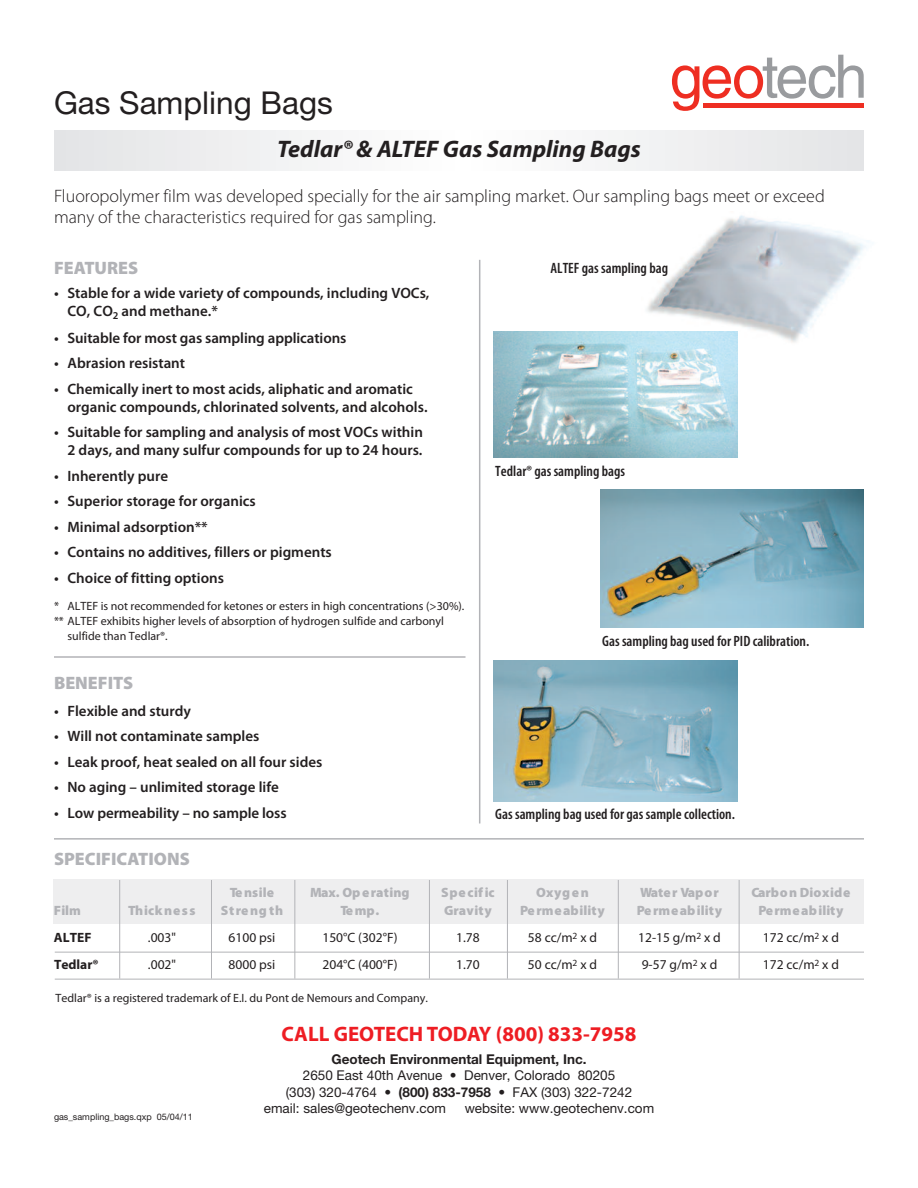
<style>
.page{position:relative;width:918px;height:1188px;background:#fff}
.page>*{position:absolute;margin:0;border:0;box-sizing:border-box;transform-origin:0 0}
.t1{font:31.5px "Helvetica Neue";color:#231f20}
.t2{font:italic 700 24px "Myriad Pro";color:#231f20}
.t3{font:700 21px "Myriad Pro";color:#ee1d23}
.t4{font:300 18px/21.6px "Myriad Pro";color:#231f20}
.t5{font:900 18px "Myriad Pro";color:#b2b3b7}
.t6{font:600 15px/18px "Myriad Pro";color:#231f20}
.t7{font:600 condensed 15px "Myriad Pro";color:#231f20}
.t8{font:13.5px "Helvetica Neue";color:#231f20}
.t9{font:13.5px "Myriad Pro";color:#231f20}
.t10{font:900 13.5px "Myriad Pro";color:#b2b3b7}
.t11{font:700 13.5px "Helvetica Neue";color:#231f20}
.t12{font:900 13.5px "Myriad Pro";letter-spacing:.06em;color:#b2b3b7}
.t13{font:700 13.5px "Myriad Pro";color:#231f20}
.t14{font:900 13.5px "Myriad Pro";letter-spacing:.055em;color:#b2b3b7}
.t15{font:12px "Myriad Pro";color:#231f20}
.t16{font:9px "Helvetica Neue";color:#231f20}
.s1{font-weight:700}
</style>
<div class="page">
<div style="left:54px;top:880px;width:810px;height:44px;background:#eeeeef"></div>
<img style="left:647px;top:215px;width:222px;height:128px">
<svg style="left:672px;top:55px;width:192px;height:56px"></svg>
<div style="left:703px;top:103px;width:161px;height:5px;background:#ee2e22"></div>
<hr style="left:54px;top:838px;width:810px;height:2px;background:#b2b3b7">
<div style="left:54px;top:130px;width:810px;height:41px;background:linear-gradient(to right,#f1f1f2,#f1f2f3)"></div>
<hr style="left:55px;top:952px;width:809px;height:1px;background:#b2b3b7">
<hr style="left:55px;top:979px;width:809px;height:1px;background:#b2b3b7">
<hr style="left:119px;top:880px;width:1px;height:99px;background:#b2b3b7">
<hr style="left:211px;top:880px;width:1px;height:99px;background:#b2b3b7">
<hr style="left:294px;top:880px;width:1px;height:99px;background:#b2b3b7">
<hr style="left:429px;top:880px;width:1px;height:99px;background:#b2b3b7">
<hr style="left:507px;top:880px;width:1px;height:99px;background:#b2b3b7">
<hr style="left:618px;top:880px;width:1px;height:99px;background:#b2b3b7">
<hr style="left:739px;top:880px;width:1px;height:99px;background:#b2b3b7">
<img style="left:601px;top:489px;width:263px;height:138px">
<img style="left:494px;top:661px;width:244px;height:141px">
<hr style="left:54px;top:656px;width:412px;height:2px;background:#b2b3b7">
<img style="left:494px;top:331px;width:244px;height:127px">
<hr style="left:479px;top:260px;width:1px;height:563px;background:#b2b3b7">
<h1 class="t1" style="left:54px;top:92px;width:280px">Gas Sampling Bags</h1>
<h2 class="t2" style="left:277px;top:140px;width:365px">Tedlar® &amp; ALTEF Gas Sampling Bags</h2>
<p class="t4" style="left:54px;top:186px;width:772px">Fluoropolymer film was developed specially for the air sampling market. Our sampling bags meet or exceed many of the characteristics required for gas sampling.</p>
<p class="t5" style="left:54px;top:262px;width:86px">FEATURES</p>
<p class="t6" style="left:68px;top:286px;width:364px;text-indent:-14px">• Stable for a wide variety of compounds, including VOCs,<br>CO, CO<sub>2</sub> and methane.*</p>
<p class="t6" style="left:54px;top:330px;width:294px">• Suitable for most gas sampling applications</p>
<p class="t6" style="left:54px;top:356px;width:133px">• Abrasion resistant</p>
<p class="t6" style="left:68px;top:381px;width:362px;text-indent:-14px">• Chemically inert to most acids, aliphatic and aromatic organic compounds, chlorinated solvents, and alcohols.</p>
<p class="t6" style="left:54px;top:425px;width:370px;text-align:right">• Suitable for sampling and analysis of most VOCs within<br>2 days, and many sulfur compounds for up to 24 hours.</p>
<p class="t6" style="left:54px;top:468px;width:116px">• Inherently pure</p>
<p class="t6" style="left:54px;top:494px;width:203px">• Superior storage for organics</p>
<p class="t6" style="left:54px;top:519px;width:155px">• Minimal adsorption**</p>
<p class="t6" style="left:54px;top:545px;width:279px">• Contains no additives, fillers or pigments</p>
<p class="t6" style="left:54px;top:570px;width:172px">• Choice of fitting options</p>
<p class="t15" style="left:54px;top:601px;width:412px">* ALTEF is not recommended for ketones or esters in high concentrations (&gt;30%).</p>
<p class="t15" style="left:54px;top:616px;width:392px">** ALTEF exhibits higher levels of absorption of hydrogen sulfide and carbonyl</p>
<p class="t15" style="left:68px;top:631px;width:102px">sulfide than Tedlar®.</p>
<p class="t5" style="left:54px;top:676px;width:81px">BENEFITS</p>
<p class="t6" style="left:54px;top:703px;width:139px">• Flexible and sturdy</p>
<p class="t6" style="left:54px;top:728px;width:207px">• Will not contaminate samples</p>
<p class="t6" style="left:54px;top:754px;width:270px">• Leak proof, heat sealed on all four sides</p>
<p class="t6" style="left:54px;top:779px;width:226px">• No aging – unlimited storage life</p>
<p class="t6" style="left:54px;top:805px;width:234px">• Low permeability – no sample loss</p>
<p class="t7" style="left:550px;top:262px;width:119px">ALTEF gas sampling bag</p>
<p class="t7" style="left:495px;top:466px;width:131px">Tedlar® gas sampling bags</p>
<p class="t7" style="left:602px;top:636px;width:209px">Gas sampling bag used for PID calibration.</p>
<p class="t7" style="left:495px;top:809px;width:241px">Gas sampling bag used for gas sample collection.</p>
<p class="t5" style="left:54px;top:853px;width:137px">SPECIFICATIONS</p>
<p class="t10" style="left:230px;top:887px;width:46px">Te nsile</p>
<p class="t10" style="left:310px;top:887px;width:101px">Max. Op e rating</p>
<p class="t12" style="left:441px;top:887px;width:55px">Specific</p>
<p class="t10" style="left:536px;top:887px;width:54px">Oxygen</p>
<p class="t10" style="left:640px;top:887px;width:80px">Wate r Vapor</p>
<p class="t10" style="left:752px;top:887px;width:100px">Carbon Dioxide</p>
<p class="t10" style="left:54px;top:905px;width:28px">Film</p>
<p class="t12" style="left:128px;top:905px;width:69px">Thickness</p>
<p class="t14" style="left:221px;top:905px;width:64px">Streng th</p>
<p class="t10" style="left:341px;top:905px;width:40px">Temp.</p>
<p class="t10" style="left:444px;top:905px;width:49px">Gravity</p>
<p class="t10" style="left:520px;top:905px;width:86px">Pe rme ability</p>
<p class="t10" style="left:637px;top:905px;width:87px">Pe rme ability</p>
<p class="t10" style="left:758px;top:905px;width:87px">Pe rme ability</p>
<p class="t13" style="left:54px;top:932px;width:39px">ALTEF</p>
<p class="t9" style="left:148px;top:932px;width:30px">.003"</p>
<p class="t9" style="left:229px;top:932px;width:48px">6100 psi</p>
<p class="t9" style="left:322px;top:932px;width:77px">150°C (302°F)</p>
<p class="t9" style="left:456px;top:932px;width:25px">1.78</p>
<p class="t9" style="left:528px;top:932px;width:71px">58 cc/m<sup>2</sup> x d</p>
<p class="t9" style="left:638px;top:932px;width:84px">12-15 g/m<sup>2</sup> x d</p>
<p class="t9" style="left:763px;top:932px;width:78px">172 cc/m<sup>2</sup> x d</p>
<p class="t13" style="left:54px;top:959px;width:46px">Tedlar®</p>
<p class="t9" style="left:148px;top:959px;width:30px">.002"</p>
<p class="t9" style="left:229px;top:959px;width:48px">8000 psi</p>
<p class="t9" style="left:322px;top:959px;width:77px">204°C (400°F)</p>
<p class="t9" style="left:456px;top:959px;width:25px">1.70</p>
<p class="t9" style="left:528px;top:959px;width:71px">50 cc/m<sup>2</sup> x d</p>
<p class="t9" style="left:642px;top:959px;width:77px">9-57 g/m<sup>2</sup> x d</p>
<p class="t9" style="left:763px;top:959px;width:78px">172 cc/m<sup>2</sup> x d</p>
<p class="t15" style="left:56px;top:994px;width:374px">Tedlar® is a registered trademark of E.I. du Pont de Nemours and Company.</p>
<p class="t16" style="left:54px;top:1114px;width:140px">gas_sampling_bags.qxp 05/04/11</p>
<h3 class="t3" style="left:282px;top:1026px;width:356px">CALL GEOTECH TODAY (800) 833-7958</h3>
<p class="t11" style="left:331px;top:1055px;width:257px">Geotech Environmental Equipment, Inc.</p>
<p class="t8" style="left:303px;top:1071px;width:314px">2650 East 40th Avenue • Denver, Colorado 80205</p>
<p class="t8" style="left:286px;top:1087px;width:348px">(303) 320-4764 • <span class="s1">(800) 833-7958</span> • FAX (303) 322-7242</p>
<p class="t8" style="left:264px;top:1103px;width:184px">email: sales@geotechenv.com</p>
<p class="t8" style="left:465px;top:1103px;width:191px">website: www.geotechenv.com</p>
</div>
